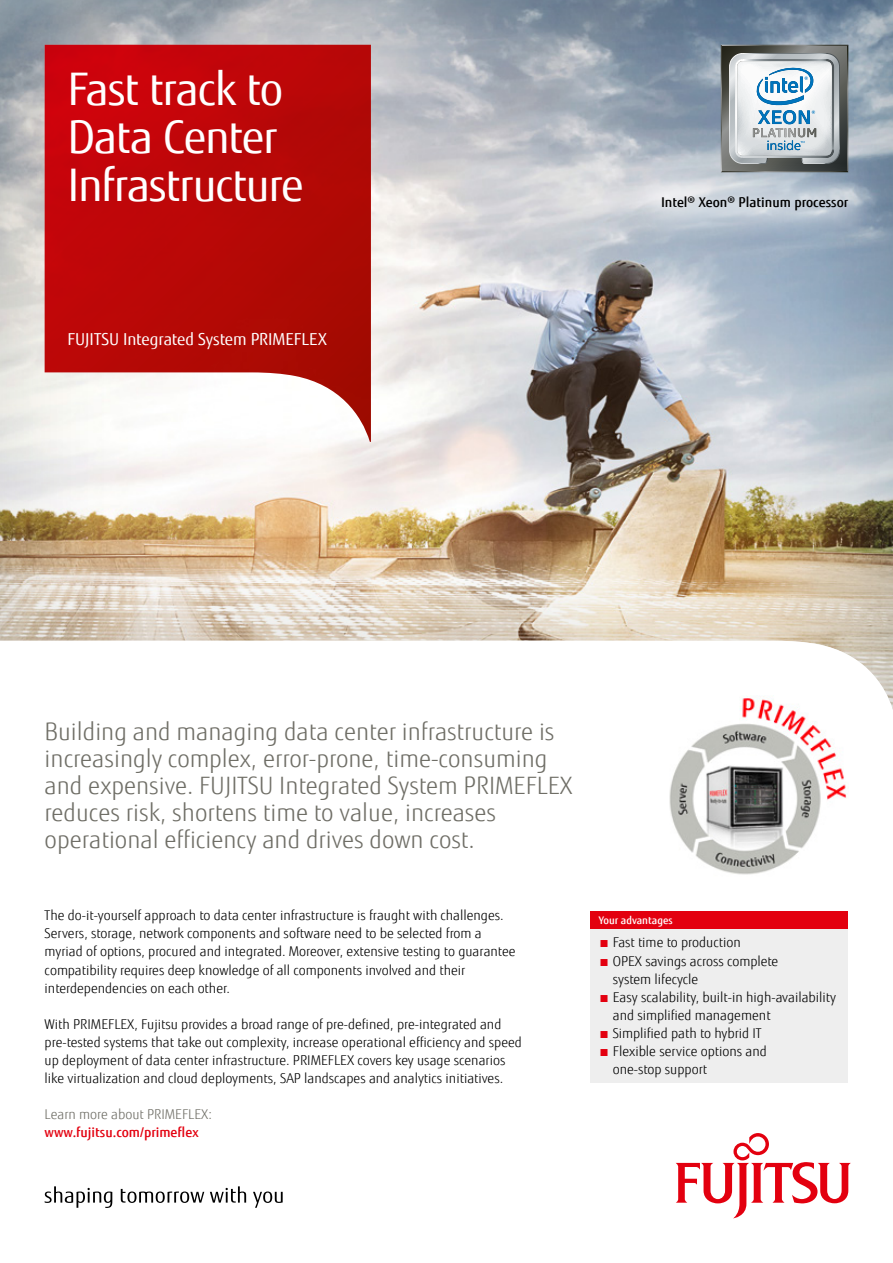
<style>
.page{position:relative;width:893px;height:1263px;background:#fff}
.page>*{position:absolute;margin:0;border:0;box-sizing:border-box;transform-origin:0 0}
.t1{font:45px/48.2px "Fujitsu Sans";letter-spacing:-.025em;color:#fff}
.t2{font:300 24px/27px "Fujitsu Sans";color:#6f6e66}
.t3{font:16.5px "Fujitsu Sans";letter-spacing:-.005em;color:#fff}
.t4{font:300 13.5px/18px "Fujitsu Sans";color:#000}
.t5{font:500 13.5px "Fujitsu Sans";color:#000}
.t6{font:500 13.5px "Fujitsu Sans";color:#e3000f}
.t7{font:300 13.5px "Fujitsu Sans";color:#6f6e66}
.t8{font:500 10.5px "Fujitsu Sans";color:#fff}
.s1{color:#e3000f}
</style>
<div class="page">
<div style="left:0;top:0;width:893px;height:754px;background:#87867e;opacity:.3"></div>
<svg style="left:721px;top:45px;width:127px;height:113px"></svg>
<div style="left:623px;top:158px;width:264px;height:91px;background:#fff;opacity:.6"></div>
<svg style="left:45px;top:45px;width:326px;height:397px"></svg>
<img style="left:662px;top:695px;width:186px;height:180px">
<svg style="left:45px;top:1186px;width:67px;height:22px"></svg>
<svg style="left:121px;top:1189px;width:83px;height:14px"></svg>
<svg style="left:210px;top:1186px;width:36px;height:16px"></svg>
<svg style="left:253px;top:1191px;width:30px;height:17px"></svg>
<svg style="left:676px;top:1133px;width:175px;height:85px"></svg>
<div style="left:590px;top:929px;width:258px;height:154px;background:#eee"></div>
<div style="left:590px;top:911px;width:258px;height:18px;background:#e3000f"></div>
<h1 class="t1" style="left:68px;top:65px;width:238px">Fast track to<br>Data Center<br>Infrastructure</h1>
<p class="t3" style="left:68px;top:329px;width:261px">FUJITSU Integrated System PRIMEFLEX</p>
<p class="t5" style="left:661px;top:194px;width:189px">Intel® Xeon® Platinum processor</p>
<p class="t2" style="left:45px;top:718px;width:529px">Building and managing data center infrastructure is increasingly complex, error-prone, time-consuming and expensive. FUJITSU Integrated System PRIMEFLEX reduces risk, shortens time to value, increases operational efficiency and drives down cost.</p>
<p class="t4" style="left:45px;top:907px;width:472px">The do-it-yourself approach to data center infrastructure is fraught with challenges.<br>Servers, storage, network components and software need to be selected from a myriad of options, procured and integrated. Moreover, extensive testing to guarantee compatibility requires deep knowledge of all components involved and their interdependencies on each other.</p>
<p class="t4" style="left:45px;top:1015px;width:479px">With PRIMEFLEX, Fujitsu provides a broad range of pre-defined, pre-integrated and pre-tested systems that take out complexity, increase operational efficiency and speed up deployment of data center infrastructure. PRIMEFLEX covers key usage scenarios like virtualization and cloud deployments, SAP landscapes and analytics initiatives.</p>
<p class="t7" style="left:45px;top:1106px;width:169px">Learn more about PRIMEFLEX:</p>
<p class="t6" style="left:45px;top:1124px;width:155px">www.fujitsu.com/primeflex</p>
<p class="t8" style="left:599px;top:914px;width:75px">Your advantages</p>
<p class="t4" style="left:599px;top:934px;width:143px"><span class="s1">■</span> Fast time to production</p>
<p class="t4" style="left:613px;top:952px;width:167px;text-indent:-14px"><span class="s1">■</span> OPEX savings across complete system lifecycle</p>
<p class="t4" style="left:613px;top:988px;width:225px;text-indent:-14px"><span class="s1">■</span> Easy scalability, built-in high-availability and simplified management</p>
<p class="t4" style="left:599px;top:1024px;width:164px"><span class="s1">■</span> Simplified path to hybrid IT</p>
<p class="t4" style="left:613px;top:1042px;width:155px;text-indent:-14px"><span class="s1">■</span> Flexible service options and one-stop support</p>
</div>
